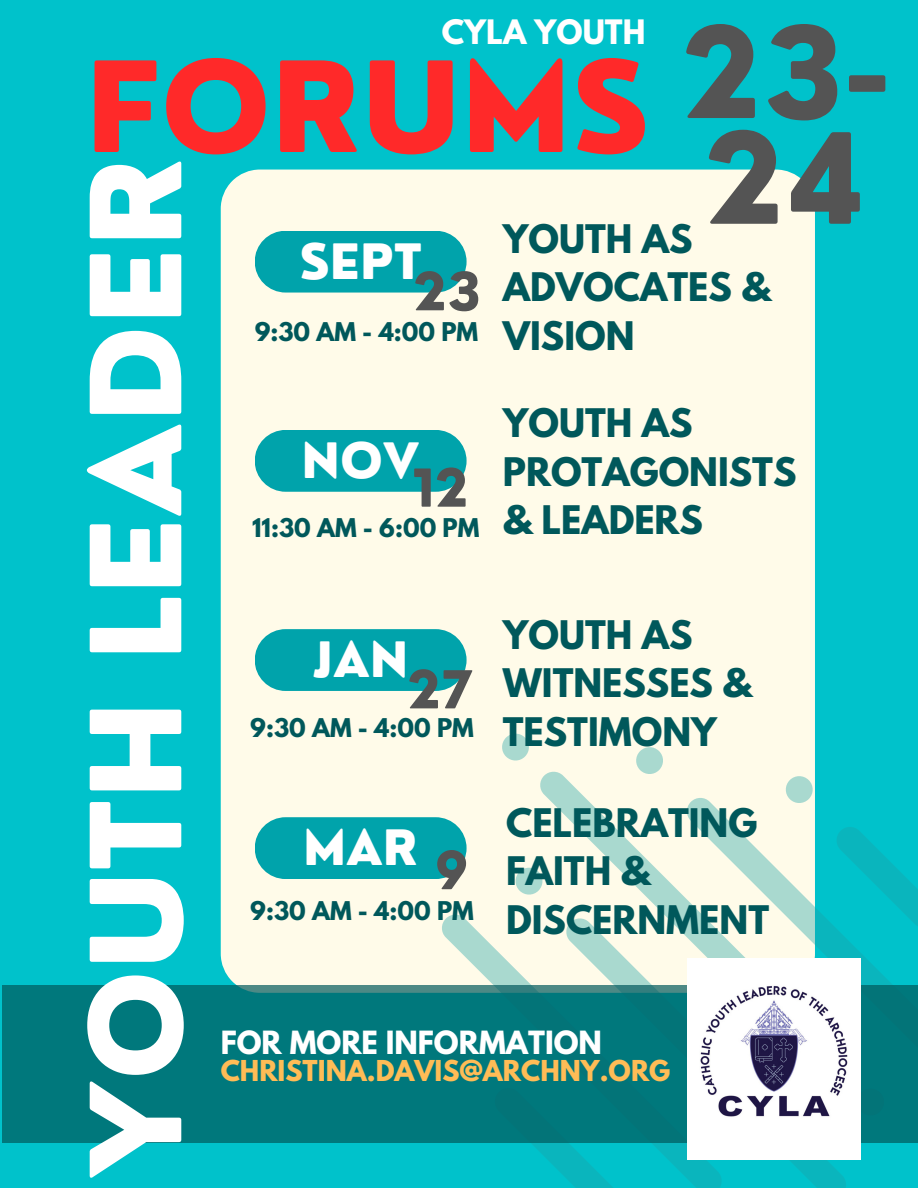
<style>
.page{position:relative;width:918px;height:1188px;background:#00c2cb}
.page>*{position:absolute;margin:0;border:0;box-sizing:border-box;transform-origin:0 0}
.t1{font:800 122.1px "Nourd";color:#fff}
.t2{font:800 122.1px "Nourd";color:#ff2929}
.t3{font:800 122.1px/105.8px "Nourd";color:#545454}
.t4{font:800 50.85px "Nourd";color:#545454}
.t5{font:800 47.55px "Nourd";color:#fff}
.t6{font:700 34.95px/48.3px "League Spartan";color:#00585b}
.t7{font:700 29.85px "League Spartan";color:#fff}
.t8{font:700 28.35px "League Spartan";color:#fff}
.t9{font:700 25.5px "League Spartan";color:#ffbc56}
.t10{font:700 22.8px "League Spartan";color:#00585b}
</style>
<div class="page">
<div style="left:221px;top:170px;width:594px;height:815px;background:#fffbe9"></div>
<svg style="left:441px;top:733px;width:477px;height:455px;fill:#fffbe9"></svg>
<div style="left:2px;top:985px;width:916px;height:158px;background:#00787c"></div>
<div style="left:255px;top:231px;width:212px;height:62px;background:#00a3ab;border-radius:31px"></div>
<div style="left:255px;top:430px;width:212px;height:62px;background:#00a3ab;border-radius:31px"></div>
<div style="left:255px;top:629px;width:212px;height:62px;background:#00a3ab;border-radius:31px"></div>
<div style="left:255px;top:817px;width:212px;height:62px;background:#00a3ab;border-radius:31px"></div>
<img style="left:687px;top:959px;width:173px;height:200px">
<p class="t7" style="left:442px;top:17px;width:205px">CYLA YOUTH</p>
<p class="t3" style="left:681px;top:19px;width:210px">23-<br>24</p>
<p class="t2" style="left:85px;top:30px;width:566px">FORUMS</p>
<p class="t1" style="left:59px;top:1179px;width:1024px;rotate:-90deg">YOUTH LEADER</p>
<p class="t6" style="left:503px;top:219px;width:269px">YOUTH AS<br>ADVOCATES &amp;<br>VISION</p>
<p class="t5" style="left:299px;top:231px;width:124px">SEPT</p>
<p class="t4" style="left:413px;top:259px;width:70px">23</p>
<p class="t10" style="left:255px;top:320px;width:225px">9:30 AM - 4:00 PM</p>
<p class="t6" style="left:503px;top:403px;width:295px">YOUTH AS<br>PROTAGONISTS</p>
<p class="t6" style="left:503px;top:500px;width:202px">&amp; LEADERS</p>
<p class="t5" style="left:301px;top:430px;width:120px">NOV</p>
<p class="t4" style="left:412px;top:456px;width:58px">12</p>
<p class="t10" style="left:252px;top:516px;width:229px">11:30 AM - 6:00 PM</p>
<p class="t6" style="left:503px;top:615px;width:250px">YOUTH AS<br>WITNESSES &amp;</p>
<p class="t6" style="left:503px;top:712px;width:216px">TESTIMONY</p>
<p class="t5" style="left:313px;top:630px;width:97px">JAN</p>
<p class="t4" style="left:407px;top:658px;width:68px">27</p>
<p class="t10" style="left:250px;top:716px;width:225px">9:30 AM - 4:00 PM</p>
<p class="t6" style="left:506px;top:803px;width:265px">CELEBRATING<br>FAITH &amp;<br>DISCERNMENT</p>
<p class="t5" style="left:303px;top:818px;width:117px">MAR</p>
<p class="t4" style="left:435px;top:838px;width:35px">9</p>
<p class="t10" style="left:250px;top:900px;width:225px">9:30 AM - 4:00 PM</p>
<p class="t8" style="left:221px;top:1029px;width:383px">FOR MORE INFORMATION</p>
<p class="t9" style="left:221px;top:1058px;width:451px">CHRISTINA.DAVIS@ARCHNY.ORG</p>
</div>
